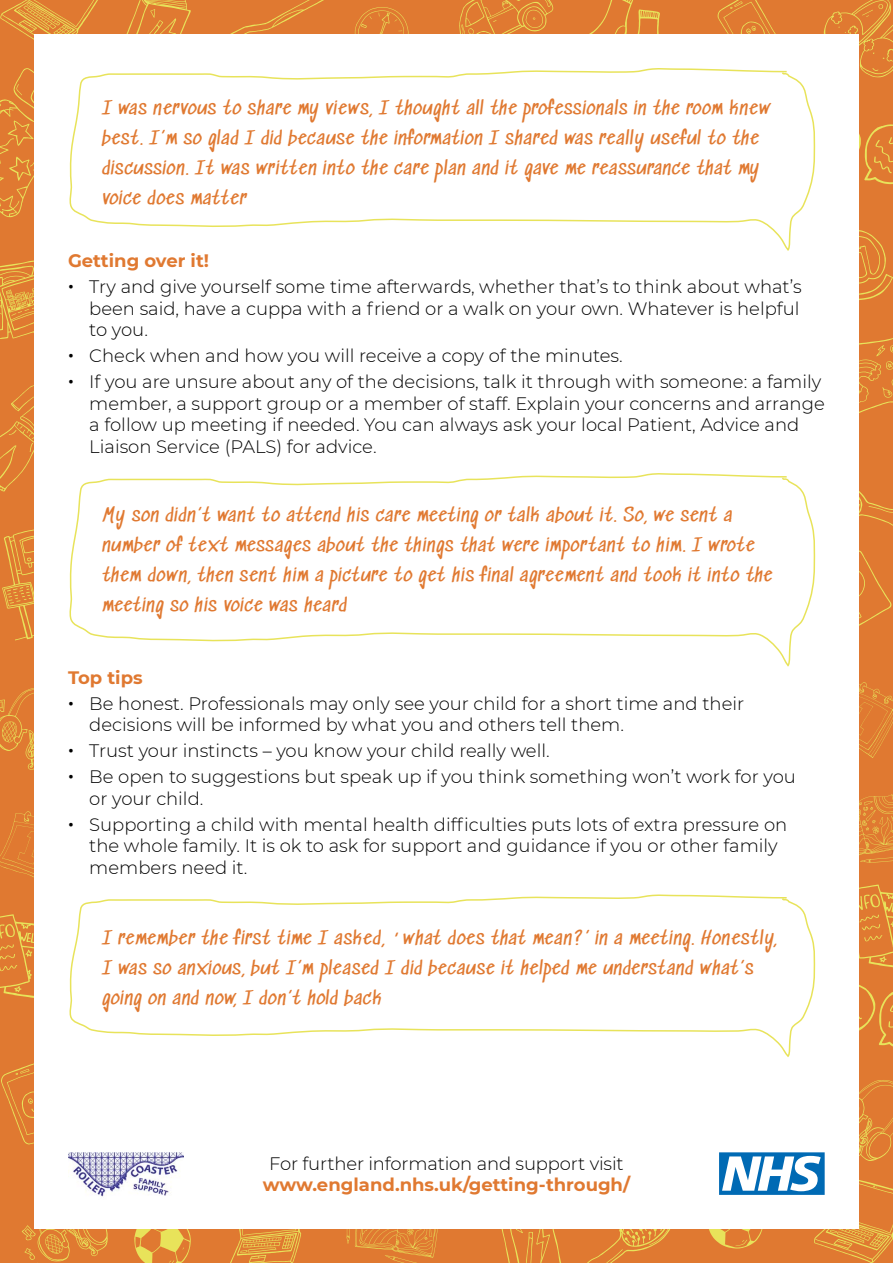
<style>
.page{position:relative;width:893px;height:1263px;background:#e07931}
.page>*{position:absolute;margin:0;border:0;box-sizing:border-box;transform-origin:0 0}
.t1{font:300 18px/25.8px "Montserrat";color:#000}
.t2{font:18px/30px "Sedgwick Ave";letter-spacing:.04em;color:#e07931}
.t3{font:700 18px "Montserrat";color:#e07931}
.s1{font-weight:700;color:#e07931}
.s2{font-weight:700}
</style>
<div class="page">
<svg style="left:459px;top:0;width:94px;height:34px"></svg>
<svg style="left:824px;top:0;width:69px;height:77px"></svg>
<svg style="left:0;top:0;width:98px;height:40px"></svg>
<svg style="left:859px;top:338px;width:34px;height:75px"></svg>
<svg style="left:230px;top:0;width:94px;height:34px"></svg>
<svg style="left:859px;top:794px;width:34px;height:69px"></svg>
<svg style="left:0;top:688px;width:34px;height:82px"></svg>
<svg style="left:718px;top:0;width:58px;height:34px"></svg>
<svg style="left:126px;top:0;width:65px;height:34px"></svg>
<svg style="left:589px;top:0;width:71px;height:34px"></svg>
<svg style="left:0;top:260px;width:34px;height:79px"></svg>
<svg style="left:2px;top:529px;width:32px;height:111px"></svg>
<svg style="left:859px;top:230px;width:34px;height:70px"></svg>
<svg style="left:859px;top:491px;width:34px;height:35px"></svg>
<svg style="left:0;top:385px;width:34px;height:106px"></svg>
<svg style="left:0;top:68px;width:34px;height:149px"></svg>
<svg style="left:859px;top:682px;width:34px;height:76px"></svg>
<svg style="left:859px;top:124px;width:34px;height:60px"></svg>
<svg style="left:859px;top:550px;width:32px;height:76px"></svg>
<svg style="left:355px;top:7px;width:53px;height:27px"></svg>
<svg style="left:0;top:811px;width:34px;height:67px"></svg>
<svg style="left:859px;top:985px;width:34px;height:62px"></svg>
<svg style="left:0;top:914px;width:34px;height:84px"></svg>
<svg style="left:859px;top:884px;width:34px;height:84px"></svg>
<svg style="left:230px;top:1229px;width:71px;height:34px"></svg>
<svg style="left:22px;top:1225px;width:86px;height:38px"></svg>
<svg style="left:134px;top:1229px;width:57px;height:34px"></svg>
<svg style="left:1px;top:1063px;width:33px;height:81px"></svg>
<svg style="left:347px;top:1229px;width:91px;height:34px"></svg>
<svg style="left:501px;top:1229px;width:60px;height:34px"></svg>
<svg style="left:587px;top:1229px;width:83px;height:34px"></svg>
<div style="left:34px;top:34px;width:825px;height:1195px;background:#fff"></div>
<img style="left:68px;top:1152px;width:116px;height:45px">
<svg style="left:709px;top:1080px;width:184px;height:183px"></svg>
<svg style="left:69px;top:68px;width:747px;height:183px"></svg>
<svg style="left:69px;top:473px;width:747px;height:194px"></svg>
<svg style="left:69px;top:894px;width:747px;height:163px"></svg>
<p class="t2" style="left:102px;top:94px;width:670px">I was nervous to share my views, I thought all the professionals in the room knew best. I’m so glad I did because the information I shared was really useful to the discussion. It was written into the care plan and it gave me reassurance that my voice does matter</p>
<p class="t1" style="left:68px;top:247px;width:735px"><span class="s1">Getting over it!<br></span><span class="s2">ط</span> Try and give yourself some time afterwards, whether that’s to think about what’s</p>
<p class="t1" style="left:89px;top:297px;width:712px;line-height:21.6px">been said, have a cuppa with a friend or a walk on your own. Whatever is helpful to you.</p>
<p class="t1" style="left:68px;top:342px;width:755px"><span class="s2">ط</span> Check when and how you will receive a copy of the minutes.<br><span class="s2">ط</span> If you are unsure about any of the decisions, talk it through with someone: a family</p>
<p class="t1" style="left:89px;top:392px;width:737px;line-height:21.6px">member, a support group or a member of staff. Explain your concerns and arrange a follow up meeting if needed. You can always ask your local Patient, Advice and<br>Liaison Service (PALS) for advice.</p>
<p class="t2" style="left:102px;top:501px;width:672px">My son didn’t want to attend his care meeting or talk about it. So, we sent a number of text messages about the things that were important to him. I wrote them down, then sent him a picture to get his final agreement and took it into the meeting so his voice was heard</p>
<p class="t1" style="left:68px;top:664px;width:678px"><span class="s1">Top tips<br></span><span class="s2">ط</span> Be honest. Professionals may only see your child for a short time and their</p>
<p class="t1" style="left:68px;top:712px;width:729px;text-indent:21px">decisions will be informed by what you and others tell them.<br><span class="s2">ط</span> Trust your instincts – you know your child really well.<br><span class="s2">ط</span> Be open to suggestions but speak up if you think something won’t work for you</p>
<p class="t1" style="left:68px;top:785px;width:721px;text-indent:21px">or your child.<br><span class="s2">ط</span> Supporting a child with mental health difficulties puts lots of extra pressure on</p>
<p class="t1" style="left:89px;top:834px;width:690px;line-height:21.6px">the whole family. It is ok to ask for support and guidance if you or other family members need it.</p>
<p class="t2" style="left:102px;top:924px;width:676px">I remember the first time I asked, ‘what does that mean?’ in a meeting. Honestly,<br>I was so anxious, but I’m pleased I did because it helped me understand what’s going on and now, I don’t hold back</p>
<p class="t1" style="left:269px;top:1150px;width:356px">For further information and support visit</p>
<p class="t3" style="left:263px;top:1172px;width:369px">www.england.nhs.uk/getting-through/</p>
</div>
